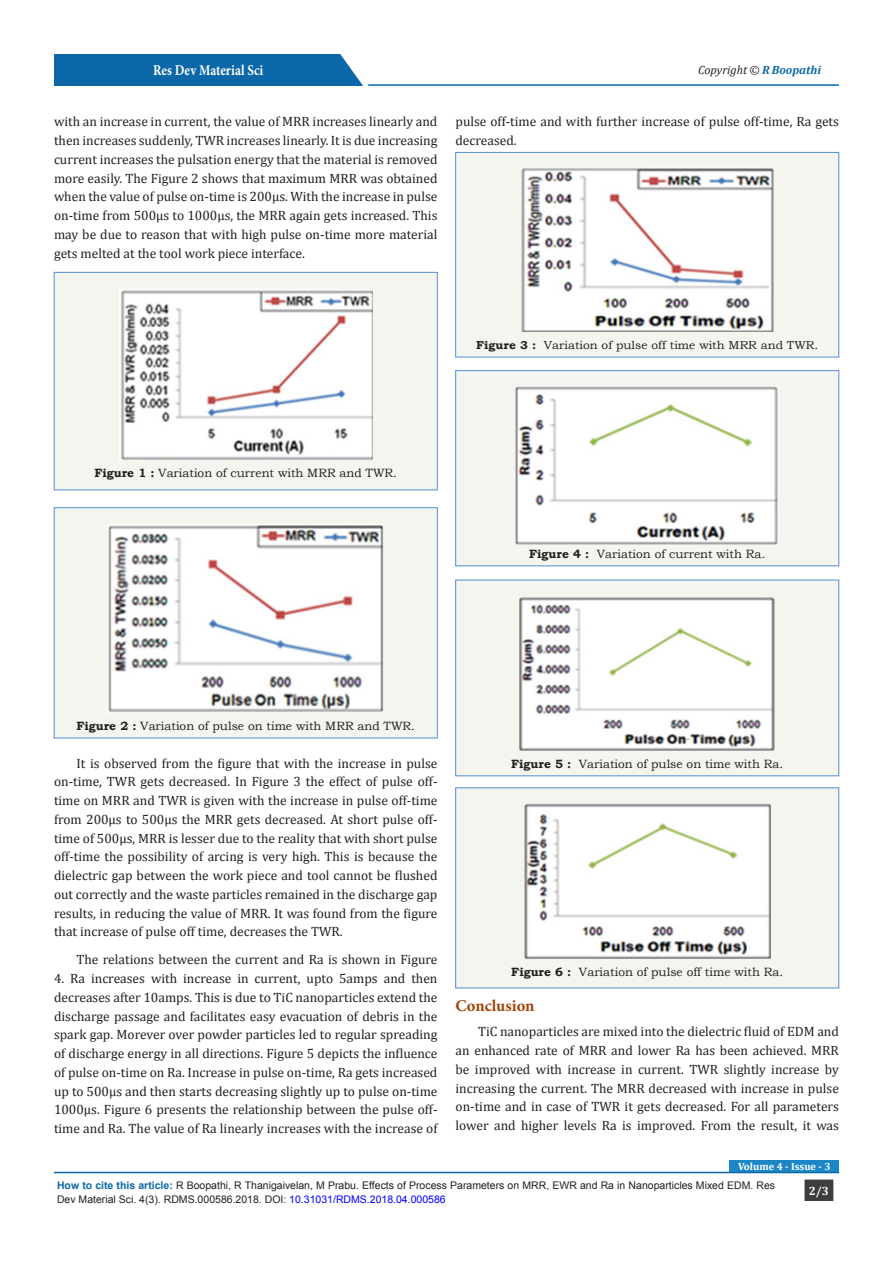
<style>
.page{position:relative;width:893px;height:1263px;background:#fff}
.page>*{position:absolute;margin:0;border:0;box-sizing:border-box;transform-origin:0 0}
.t1{font:700 16.5px "Minion Pro";color:#a14307}
.t2{font:700 15px "Minion Pro";color:#fff;scale:.86 1}
.t3{font:13.5px/18.8px "Cambria";color:#231f20;text-align:justify}
.t4{font:12px "Bookman Old Style";color:#231f20}
.t5{font:italic 12px "Cambria";color:#231f20}
.t6{font:700 12px "Cambria";color:#fffdee}
.t7{font:11.55px "Bookman Old Style";color:#231f20;scale:1.04 1}
.t8{font:10.5px/13.5px "Arial";color:#231f20}
.t9{font:700 10.5px "Cambria";color:#fff}
.s1{font-weight:700;color:#0b67a8}
.s2{font-weight:700}
.s3{color:#00f}
</style>
<div class="page">
<hr style="left:206px;top:84px;width:633px;height:2px;background:#0b67a8">
<div style="left:54px;top:54px;width:308px;height:32px;background:#0b67a8"></div>
<svg style="left:340px;top:54px;width:34px;height:32px"></svg>
<hr style="left:54px;top:1172px;width:785px;height:1px;background:#0b67a8">
<div style="left:804px;top:1179px;width:30px;height:22px;background:#3e3e3f"></div>
<div style="left:804px;top:1179px;width:30px;height:23px;border:1px solid #fff"></div>
<div style="left:730px;top:1160px;width:109px;height:12px;background:#1b86c6"></div>
<div style="left:54px;top:508px;width:383px;height:230px;background:#f5f5f0"></div>
<div style="left:54px;top:507px;width:383px;height:231px;border:1px solid #548dd4"></div>
<img style="left:108px;top:524px;width:276px;height:189px">
<div style="left:456px;top:152px;width:383px;height:205px;background:#f5f5f0"></div>
<div style="left:455px;top:152px;width:384px;height:205px;border:1px solid #548dd4"></div>
<img style="left:521px;top:167px;width:252px;height:164px">
<div style="left:456px;top:371px;width:383px;height:195px;background:#f5f5f0"></div>
<div style="left:455px;top:370px;width:384px;height:196px;border:1px solid #548dd4"></div>
<img style="left:516px;top:386px;width:263px;height:159px">
<div style="left:456px;top:580px;width:383px;height:196px;background:#f5f5f0"></div>
<div style="left:455px;top:580px;width:384px;height:196px;border:1px solid #548dd4"></div>
<img style="left:520px;top:597px;width:255px;height:153px">
<div style="left:456px;top:788px;width:383px;height:200px;background:#f5f5f0"></div>
<div style="left:455px;top:788px;width:384px;height:200px;border:1px solid #548dd4"></div>
<img style="left:524px;top:803px;width:246px;height:155px">
<div style="left:54px;top:272px;width:383px;height:218px;background:#f5f5f0"></div>
<div style="left:54px;top:272px;width:383px;height:218px;border:1px solid #548dd4"></div>
<img style="left:119px;top:289px;width:253px;height:171px">
<p class="t2" style="left:153px;top:60px;width:130px">Res Dev Material Sci</p>
<p class="t5" style="left:698px;top:61px;width:124px">Copyright © <span class="s1">R Boopathi</span></p>
<p class="t3" style="left:54px;top:112px;width:385px">with an increase in current, the value of MRR increases linearly and then increases suddenly, TWR increases linearly. It is due increasing current increases the pulsation energy that the material is removed more easily. The Figure 2 shows that maximum MRR was obtained when the value of pulse on-time is 200µs. With the increase in pulse on-time from 500µs to 1000µs, the MRR again gets increased. This may be due to reason that with high pulse on-time more material gets melted at the tool work piece interface.</p>
<p class="t3" style="left:455px;top:112px;width:385px">pulse off-time and with further increase of pulse off-time, Ra gets decreased.</p>
<p class="t7" style="left:476px;top:338px;width:331px"><span class="s2">Figure 3 :</span> Variation of pulse off time with MRR and TWR.</p>
<p class="t4" style="left:94px;top:466px;width:304px"><span class="s2">Figure 1 :</span> Variation of current with MRR and TWR.</p>
<p class="t4" style="left:529px;top:546px;width:238px"><span class="s2">Figure 4 :</span> Variation of current with Ra.</p>
<p class="t4" style="left:76px;top:718px;width:340px"><span class="s2">Figure 2 :</span> Variation of pulse on time with MRR and TWR.</p>
<p class="t3" style="left:54px;top:754px;width:385px;text-indent:22px">It is observed from the figure that with the increase in pulse on-time, TWR gets decreased. In Figure 3 the effect of pulse off&shy;time on MRR and TWR is given with the increase in pulse off-time from 200µs to 500µs the MRR gets decreased. At short pulse off&shy;time of 500µs, MRR is lesser due to the reality that with short pulse off-time the possibility of arcing is very high. This is because the dielectric gap between the work piece and tool cannot be flushed out correctly and the waste particles remained in the discharge gap results, in reducing the value of MRR. It was found from the figure that increase of pulse off time, decreases the TWR.</p>
<p class="t3" style="left:76px;top:950px;width:362px">The relations between the current and Ra is shown in Figure</p>
<p class="t3" style="left:54px;top:969px;width:385px">4. Ra increases with increase in current, upto 5amps and then decreases after 10amps. This is due to TiC nanoparticles extend the discharge passage and facilitates easy evacuation of debris in the spark gap. Morever over powder particles led to regular spreading of discharge energy in all directions. Figure 5 depicts the influence of pulse on-time on Ra. Increase in pulse on-time, Ra gets increased up to 500µs and then starts decreasing slightly up to pulse on-time 1000µs. Figure 6 presents the relationship between the pulse off&shy;time and Ra. The value of Ra linearly increases with the increase of</p>
<p class="t4" style="left:511px;top:756px;width:274px"><span class="s2">Figure 5 :</span> Variation of pulse on time with Ra.</p>
<p class="t4" style="left:511px;top:964px;width:273px"><span class="s2">Figure 6 :</span> Variation of pulse off time with Ra.</p>
<p class="t1" style="left:455px;top:994px;width:81px">Conclusion</p>
<p class="t3" style="left:455px;top:1022px;width:385px;text-indent:22px">TiC nanoparticles are mixed into the dielectric fluid of EDM and an enhanced rate of MRR and lower Ra has been achieved. MRR be improved with increase in current. TWR slightly increase by increasing the current. The MRR decreased with increase in pulse on-time and in case of TWR it gets decreased. For all parameters lower and higher levels Ra is improved. From the result, it was</p>
<p class="t9" style="left:738px;top:1159px;width:94px">Volume 4 - Issue - 3</p>
<p class="t8" style="left:57px;top:1179px;width:720px"><span class="s1">How to cite this article:</span> R Boopathi, R Thanigaivelan, M Prabu. Effects of Process Parameters on MRR, EWR and Ra in Nanoparticles Mixed EDM. Res<br>Dev Material Sci. 4(3). RDMS.000586.2018. DOI: <span class="s3">10.31031/RDMS.2018.04.000586</span></p>
<p class="t6" style="left:809px;top:1182px;width:22px">2/3</p>
</div>
